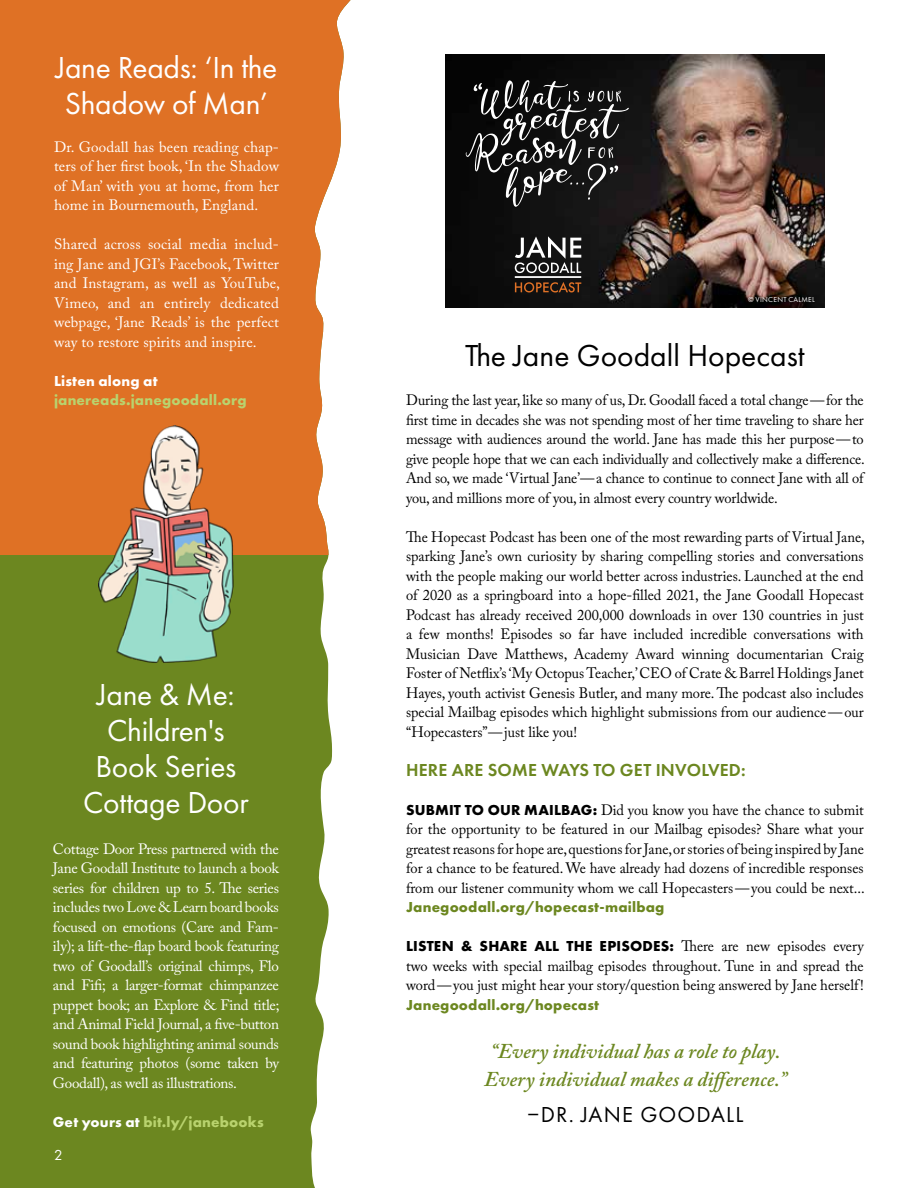
<style>
.page{position:relative;width:918px;height:1188px;background:#fff}
.page>*{position:absolute;margin:0;border:0;box-sizing:border-box;transform-origin:0 0}
.t1{font:31.5px/36px "Futura PT";letter-spacing:-.01em;color:#fff}
.t2{font:31.5px "Futura PT";color:#000}
.t3{font:22.5px "Futura PT";letter-spacing:.05em;color:#000}
.t4{font:italic 600 21px/28.5px "Adobe Caslon Pro";color:#6c8720;text-align:center}
.t5{font:600 18px "Futura PT";letter-spacing:.01em;color:#6c8720}
.t6{font:15px/19.5px "Adobe Caslon Pro";color:#000;text-align:justify;scale:.96 1}
.t7{font:15px/19.5px "Adobe Caslon Pro";letter-spacing:.01em;color:#fff;text-align:justify}
.t8{font:700 15px "Futura PT";letter-spacing:.01em;color:#6c8720}
.t9{font:700 15px "Futura PT";letter-spacing:.01em;color:#000}
.t10{font:700 15px "Futura PT";letter-spacing:.015em;color:#b9d36e}
.t11{font:700 15px "Futura PT";letter-spacing:.015em;color:#fff}
.t12{font:15px "Futura PT";color:#fff}
.t13{font:7.5px "Futura PT";letter-spacing:.04em;color:#fff}
.s1{color:#fff}
.s2{font-family:"Futura PT";font-weight:700}
.s3{font-family:"Adobe Caslon Pro";font-weight:400}
</style>
<div class="page">
<div style="left:0;top:554px;width:333px;height:634px;background:#6c8720"></div>
<svg style="left:0;top:0;width:351px;height:554px;background:#e17b35"></svg>
<img style="left:98px;top:425px;width:136px;height:237px">
<img style="left:445px;top:54px;width:380px;height:254px">
<svg style="left:466px;top:80px;width:163px;height:127px;background:#343434"></svg>
<svg style="left:515px;top:236px;width:66px;height:37px"></svg>
<svg style="left:515px;top:282px;width:66px;height:10px"></svg>
<hr style="left:515px;top:276px;width:66px;height:2px;background:#fff">
<h1 class="t1" style="left:56px;top:49px;width:223px">Jane Reads: ‘In the<br>Shadow of Man’</h1>
<p class="t7" style="left:54px;top:137px;width:227px">Dr. Goodall has been reading chap&shy;ters of her first book, ‘In the Shadow of Man’ with you at home, from her home in Bournemouth, England.</p>
<p class="t7" style="left:54px;top:234px;width:228px">Shared across social media includ&shy;ing Jane and JGI’s Facebook, Twitter and Instagram, as well as YouTube, Vimeo, and an entirely dedicated webpage, ‘Jane Reads’ is the perfect way to restore spirits and inspire.</p>
<p class="t11" style="left:54px;top:371px;width:105px">Listen along at</p>
<p class="t10" style="left:54px;top:390px;width:194px">janereads.janegoodall.org</p>
<h1 class="t1" style="left:83px;top:677px;width:167px;text-align:center">Jane &amp; Me:<br>Children's<br>Book Series<br>Cottage Door</h1>
<p class="t7" style="left:53px;top:839px;width:228px">Cottage Door Press partnered with the Jane Goodall Institute to launch a book series for children up to 5. The series includes two Love &amp; Learn board books focused on emotions (Care and Fam&shy;ily); a lift-the-flap board book featuring two of Goodall’s original chimps, Flo and Fifi; a larger-format chimpanzee puppet book; an Explore &amp; Find title; and Animal Field Journal, a five-button sound book highlighting animal sounds and featuring photos (some taken by Goodall), as well as illustrations.</p>
<p class="t10" style="left:53px;top:1112px;width:212px"><span class="s1">Get yours at</span> bit.ly/janebooks</p>
<p class="t12" style="left:54px;top:1147px;width:10px">2</p>
<p class="t13" style="left:748px;top:295px;width:68px">© VINCENT CALMEL</p>
<h1 class="t2" style="left:465px;top:337px;width:341px">The Jane Goodall Hopecast</h1>
<p class="t6" style="left:406px;top:390px;width:479px">During the last year, like so many of us, Dr. Goodall faced a total change—for the first time in decades she was not spending most of her time traveling to share her message with audiences around the world. Jane has made this her purpose—to give people hope that we can each individually and collectively make a difference.<br>And so, we made ‘Virtual Jane’—a chance to continue to connect Jane with all of you, and millions more of you, in almost every country worldwide.</p>
<p class="t6" style="left:406px;top:527px;width:479px">The Hopecast Podcast has been one of the most rewarding parts of Virtual Jane, sparking Jane’s own curiosity by sharing compelling stories and conversations with the people making our world better across industries. Launched at the end of 2020 as a springboard into a hope-filled 2021, the Jane Goodall Hopecast Podcast has already received 200,000 downloads in over 130 countries in just a few months! Episodes so far have included incredible conversations with Musician Dave Matthews, Academy Award winning documentarian Craig Foster of Netflix’s ‘My Octopus Teacher,’ CEO of Crate &amp; Barrel Holdings Janet Hayes, youth activist Genesis Butler, and many more. The podcast also includes special Mailbag episodes which highlight submissions from our audience—our “Hopecasters”—just like you!</p>
<p class="t5" style="left:406px;top:758px;width:341px">HERE ARE SOME WAYS TO GET INVOLVED:</p>
<p class="t6" style="left:406px;top:800px;width:479px"><span class="s2">SUBMIT TO OUR MAILBAG:</span> Did you know you have the chance to submit for the opportunity to be featured in our Mailbag episodes? Share what your greatest reasons for hope are, questions for Jane, or stories of being inspired by Jane for a chance to be featured. We have already had dozens of incredible responses from our listener community whom we call Hopecasters—you could be next...</p>
<p class="t8" style="left:406px;top:897px;width:260px">Janegoodall.org/hopecast-mailbag</p>
<p class="t9" style="left:406px;top:936px;width:459px">LISTEN &amp; SHARE ALL THE EPISODES: <span class="s3">There are new episodes every</span></p>
<p class="t6" style="left:406px;top:956px;width:478px">two weeks with special mailbag episodes throughout. Tune in and spread the word—you just might hear your story/question being answered by Jane herself!</p>
<p class="t8" style="left:406px;top:995px;width:195px">Janegoodall.org/hopecast</p>
<h3 class="t4" style="left:484px;top:1036px;width:304px">“Every individual has a role to play.<br>Every individual makes a difference.”</h3>
<h2 class="t3" style="left:527px;top:1101px;width:218px">–DR. JANE GOODALL</h2>
</div>
